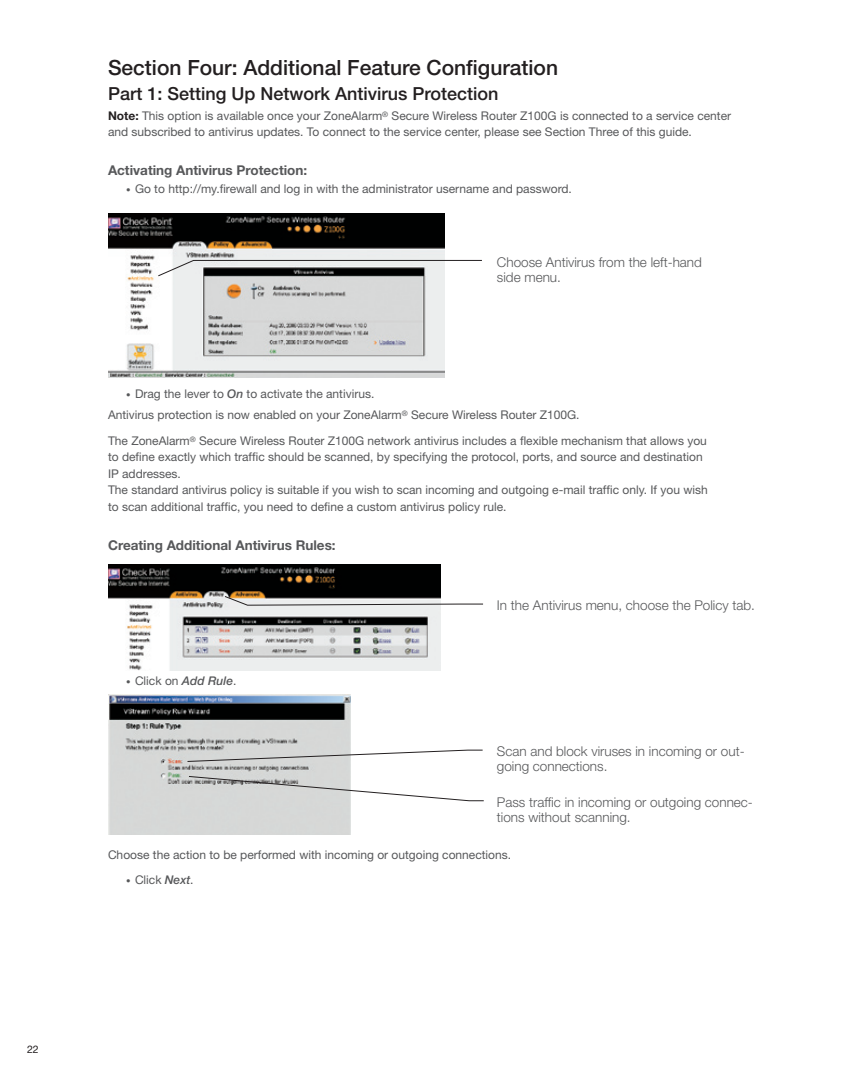
<style>
.page{position:relative;width:864px;height:1080px;background:#fff}
.page>*{position:absolute;margin:0;border:0;box-sizing:border-box;transform-origin:0 0}
.t1{font:500 21px "Helvetica Neue";color:#231f20}
.t2{font:500 18px "Helvetica Neue";color:#231f20}
.t3{font:300 13.5px/15px "Helvetica Neue";color:#57585a}
.t4{font:700 13.5px "Helvetica Neue";color:#57585a}
.t5{font:12px/16.5px "Helvetica Neue";color:#57585a}
.t6{font:10.5px "Helvetica Neue";color:#231f20}
.s1{font-weight:700;color:#231f20}
.s2{font-size:9px}
.s3{font-weight:500;font-style:italic}
</style>
<div class="page">
<img style="left:108px;top:564px;width:333px;height:107px">
<img style="left:108px;top:695px;width:243px;height:140px">
<svg style="left:187px;top:749px;width:296px;height:13px"></svg>
<svg style="left:188px;top:776px;width:296px;height:26px"></svg>
<svg style="left:224px;top:595px;width:259px;height:11px"></svg>
<img style="left:108px;top:213px;width:337px;height:164px">
<svg style="left:157px;top:260px;width:325px;height:17px"></svg>
<p class="t6" style="left:27px;top:1043px;width:7px">22</p>
<h1 class="t1" style="left:108px;top:55px;width:452px">Section Four: Additional Feature Configuration</h1>
<h2 class="t2" style="left:108px;top:83px;width:392px">Part 1: Setting Up Network Antivirus Protection</h2>
<p class="t5" style="left:108px;top:107px;width:625px"><span class="s1">Note:</span> This option is available once your ZoneAlarm<sup>®</sup> Secure Wireless Router Z100G is connected to a service center and subscribed to antivirus updates. To connect to the service center, please see Section Three of this guide.</p>
<p class="t4" style="left:108px;top:162px;width:201px">Activating Antivirus Protection:</p>
<p class="t5" style="left:126px;top:181px;width:447px"><span class="s2">•</span> Go to http://my.firewall and log in with the administrator username and password.</p>
<p class="t3" style="left:497px;top:254px;width:207px">Choose Antivirus from the left-hand side menu.</p>
<p class="t5" style="left:108px;top:383px;width:473px;line-height:21px;text-indent:18px"><span class="s2">•</span> Drag the lever to <span class="s3">On</span> to activate the antivirus.<br>Antivirus protection is now enabled on your ZoneAlarm<sup>®</sup> Secure Wireless Router Z100G.</p>
<p class="t5" style="left:108px;top:432px;width:601px">The ZoneAlarm<sup>®</sup> Secure Wireless Router Z100G network antivirus includes a flexible mechanism that allows you to define exactly which traffic should be scanned, by specifying the protocol, ports, and source and destination IP addresses.<br>The standard antivirus policy is suitable if you wish to scan incoming and outgoing e-mail traffic only. If you wish to scan additional traffic, you need to define a custom antivirus policy rule.</p>
<p class="t4" style="left:108px;top:537px;width:229px">Creating Additional Antivirus Rules:</p>
<p class="t5" style="left:126px;top:672px;width:112px"><span class="s2">•</span> Click on <span class="s3">Add Rule</span>.</p>
<p class="t3" style="left:497px;top:598px;width:260px">In the Antivirus menu, choose the Policy tab.</p>
<p class="t3" style="left:497px;top:743px;width:249px">Scan and block viruses in incoming or out&shy;going connections.</p>
<p class="t3" style="left:497px;top:795px;width:258px">Pass traffic in incoming or outgoing connec&shy;tions without scanning.</p>
<p class="t5" style="left:108px;top:846px;width:405px">Choose the action to be performed with incoming or outgoing connections.</p>
<p class="t5" style="left:126px;top:872px;width:69px"><span class="s2">•</span> Click <span class="s3">Next</span>.</p>
</div>
